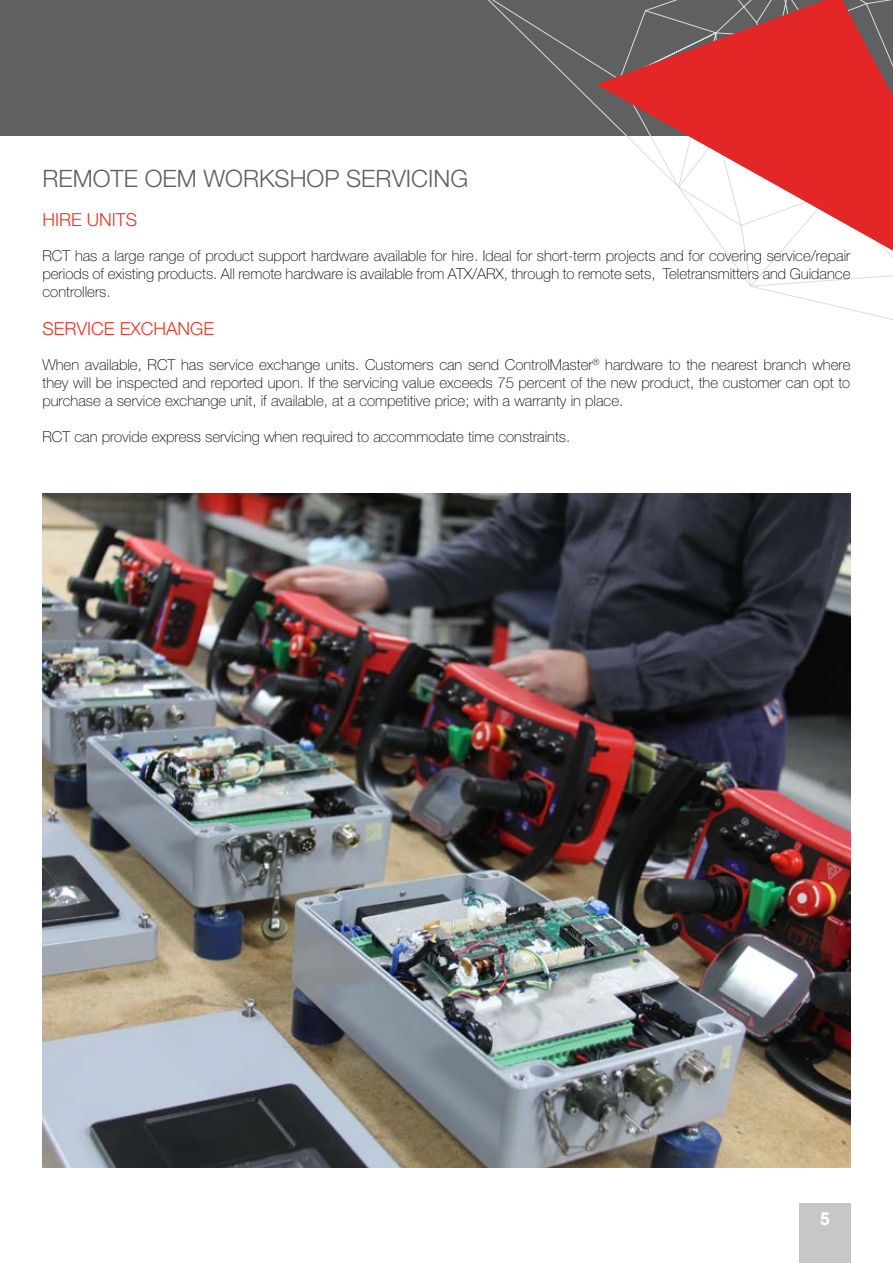
<style>
.page{position:relative;width:893px;height:1263px;background:#fff}
.page>*{position:absolute;margin:0;border:0;box-sizing:border-box;transform-origin:0 0}
.t1{font:300 24px "Helvetica Neue LT Std";color:#5f6062}
.t2{font:300 18px "Helvetica Neue LT Std";color:#ee3124}
.t3{font:700 18px "Arial";color:#fff}
.t4{font:100 15px/18px "Helvetica Neue LT Std";color:#000;text-align:justify}
</style>
<div class="page">
<div style="left:0;top:0;width:893px;height:136px;background:#5f6062"></div>
<svg style="left:488px;top:0;width:405px;height:320px"></svg>
<svg style="left:596px;top:0;width:297px;height:263px"></svg>
<img style="left:43px;top:493px;width:807px;height:674px">
<div style="left:799px;top:1203px;width:51px;height:60px;background:#c7c7c8"></div>
<h1 class="t1" style="left:43px;top:164px;width:427px">REMOTE OEM WORKSHOP SERVICING</h1>
<p class="t2" style="left:43px;top:208px;width:96px">HIRE UNITS</p>
<p class="t4" style="left:43px;top:246px;width:809px">RCT has a large range of product support hardware available for hire. Ideal for short-term projects and for covering service/repair periods of existing products. All remote hardware is available from ATX/ARX, through to remote sets, Teletransmitters and Guidance controllers.</p>
<p class="t2" style="left:43px;top:318px;width:173px">SERVICE EXCHANGE</p>
<p class="t4" style="left:43px;top:356px;width:809px">When available, RCT has service exchange units. Customers can send ControlMaster<sup>®</sup> hardware to the nearest branch where they will be inspected and reported upon. If the servicing value exceeds 75 percent of the new product, the customer can opt to purchase a service exchange unit, if available, at a competitive price; with a warranty in place.</p>
<p class="t4" style="left:43px;top:427px;width:529px">RCT can provide express servicing when required to accommodate time constraints.</p>
<p class="t3" style="left:820px;top:1207px;width:12px">5</p>
</div>
